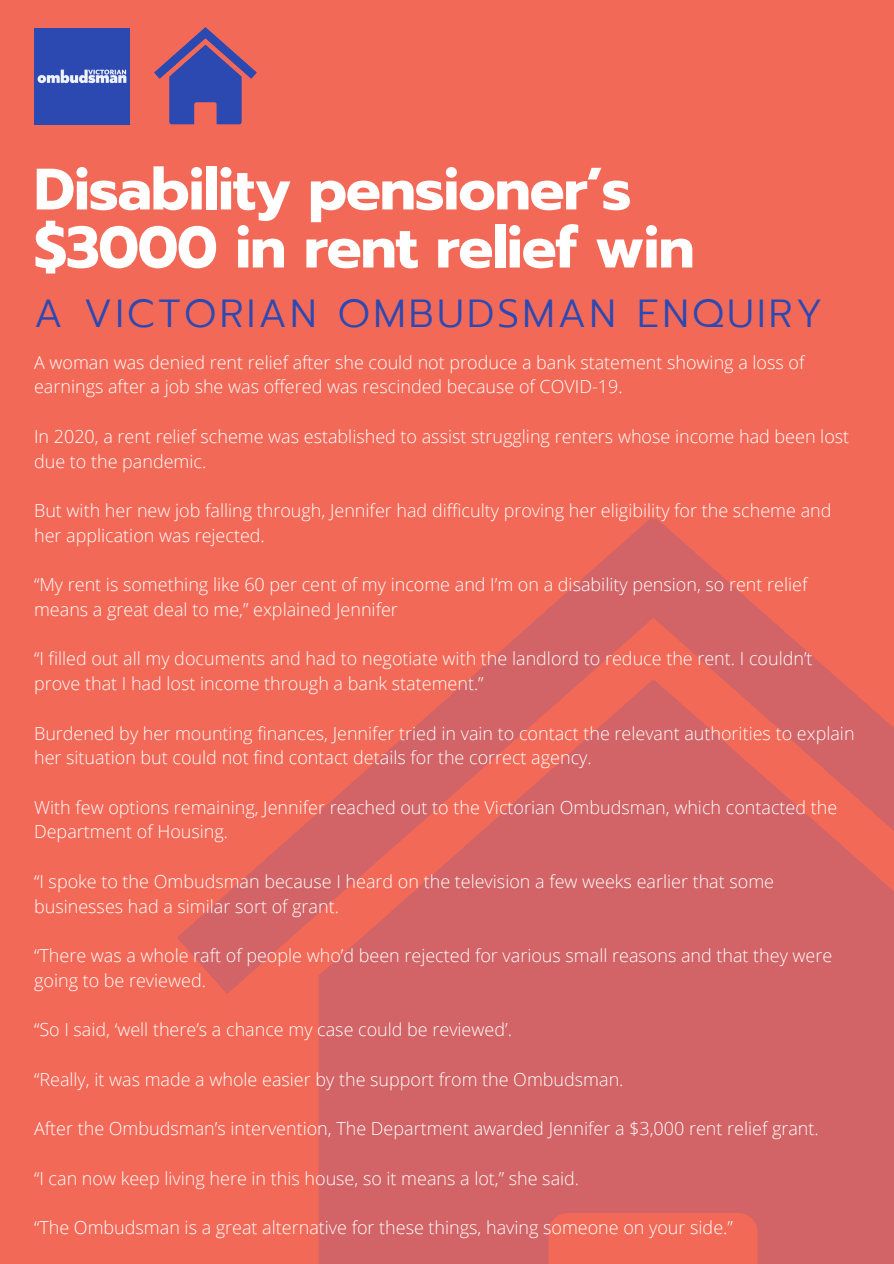
<style>
.page{position:relative;width:894px;height:1264px;background:#fff}
.page>*{position:absolute;margin:0;border:0;box-sizing:border-box;transform-origin:0 0}
.t1{font:700 58.35px/58.1px "Prompt";letter-spacing:-.02em;color:#fff}
.t2{font:300 39px "Prompt";letter-spacing:.08em;color:#2b49b1}
.t3{font:300 18px/24.8px "Open Sans";color:#fff}
</style>
<div class="page">
<div style="left:0;top:0;width:893px;height:1263px;background:#f36958"></div>
<div style="left:319px;top:993px;width:574px;height:270px;background:#d26366"></div>
<svg style="left:177px;top:518px;width:716px;height:475px;fill:#d26366"></svg>
<img style="left:34px;top:29px;width:96px;height:95px">
<svg style="left:154px;top:27px;width:103px;height:97px"></svg>
<p class="t1" style="left:34px;top:161px;width:662px">Disability pensioner’s $3000 in rent relief win</p>
<p class="t2" style="left:34px;top:284px;width:789px">A VICTORIAN OMBUDSMAN ENQUIRY</p>
<p class="t3" style="left:34px;top:349px;width:771px">A woman was denied rent relief after she could not produce a bank statement showing a loss of earnings after a job she was offered was rescinded because of COVID-19.</p>
<p class="t3" style="left:34px;top:423px;width:816px">In 2020, a rent relief scheme was established to assist struggling renters whose income had been lost due to the pandemic.</p>
<p class="t3" style="left:34px;top:497px;width:798px">But with her new job falling through, Jennifer had difficulty proving her eligibility for the scheme and her application was rejected.</p>
<p class="t3" style="left:34px;top:572px;width:774px">“My rent is something like 60 per cent of my income and I’m on a disability pension, so rent relief means a great deal to me,” explained Jennifer</p>
<p class="t3" style="left:34px;top:646px;width:779px">“I filled out all my documents and had to negotiate with the landlord to reduce the rent. I couldn’t prove that I had lost income through a bank statement.”</p>
<p class="t3" style="left:34px;top:720px;width:821px">Burdened by her mounting finances, Jennifer tried in vain to contact the relevant authorities to explain her situation but could not find contact details for the correct agency.</p>
<p class="t3" style="left:34px;top:794px;width:804px">With few options remaining, Jennifer reached out to the Victorian Ombudsman, which contacted the<br>Department of Housing.</p>
<p class="t3" style="left:34px;top:868px;width:741px">“I spoke to the Ombudsman because I heard on the television a few weeks earlier that some businesses had a similar sort of grant.</p>
<p class="t3" style="left:34px;top:942px;width:799px">“There was a whole raft of people who’d been rejected for various small reasons and that they were going to be reviewed.</p>
<p class="t3" style="left:34px;top:1016px;width:479px">“So I said, ‘well there’s a chance my case could be reviewed’.</p>
<p class="t3" style="left:34px;top:1066px;width:590px">“Really, it was made a whole easier by the support from the Ombudsman.</p>
<p class="t3" style="left:34px;top:1115px;width:786px">After the Ombudsman’s intervention, The Department awarded Jennifer a $3,000 rent relief grant.</p>
<p class="t3" style="left:34px;top:1165px;width:546px">“I can now keep living here in this house, so it means a lot,” she said.</p>
<p class="t3" style="left:34px;top:1214px;width:700px">“The Ombudsman is a great alternative for these things, having someone on your side.”</p>
</div>
